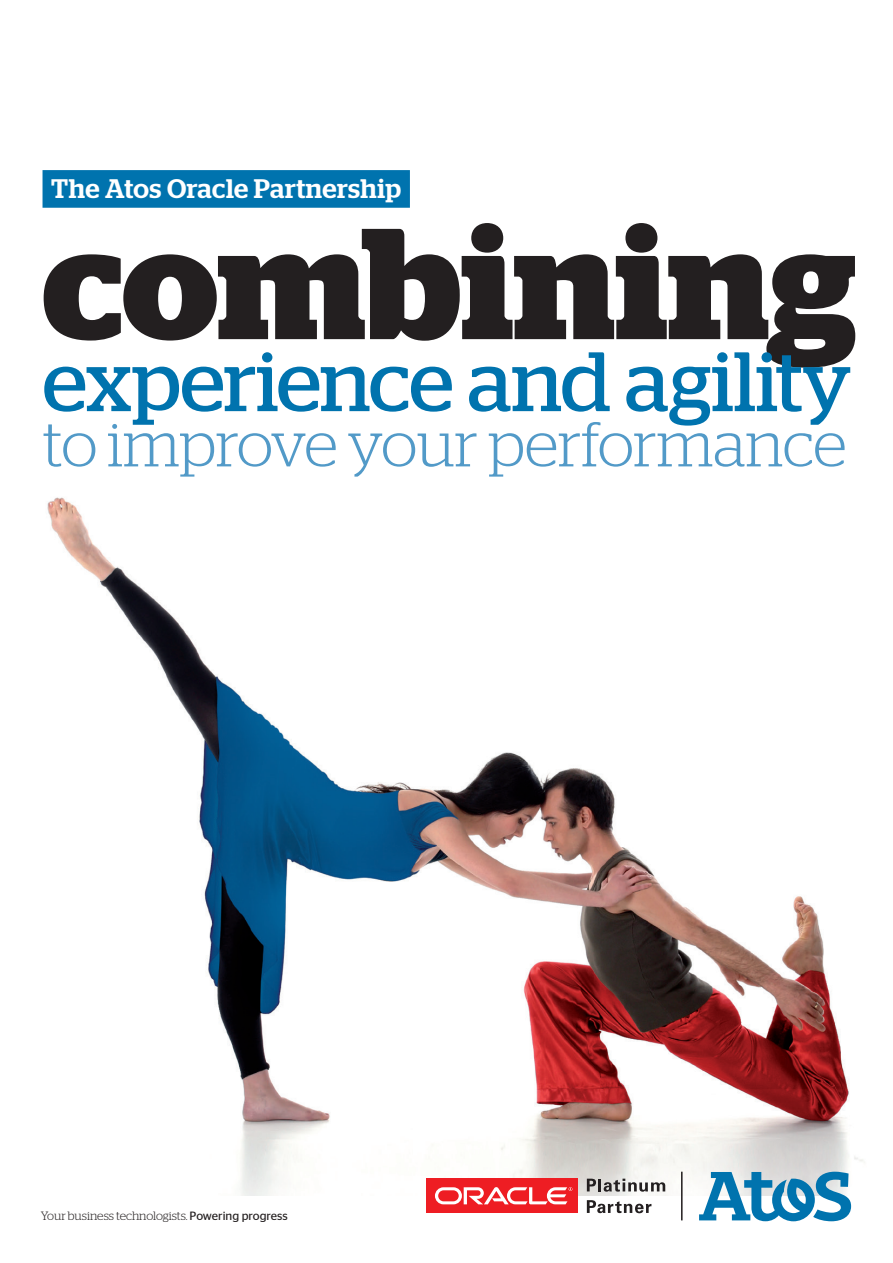
<style>
.page{position:relative;width:893px;height:1263px;background:#fff}
.page>*{position:absolute;margin:0;border:0;box-sizing:border-box;transform-origin:0 0}
.t1{font:700 157.5px "Stag";color:#231f20}
.t2{font:84px "Stag";letter-spacing:-.01em;color:#0073ae}
.t3{font:300 63px "Stag";letter-spacing:-.01em;color:#529ac8}
.t4{font:500 26.85px "Stag";letter-spacing:.015em;color:#fff}
.t5{font:300 12px "Stag";color:#231f20}
.s1{font-family:"Stag Sans";font-weight:400}
</style>
<div class="page">
<img style="left:47px;top:497px;width:818px;height:698px">
<svg style="left:699px;top:1172px;width:152px;height:49px"></svg>
<hr style="left:681px;top:1172px;width:2px;height:48px;background:#231f20">
<div style="left:426px;top:1179px;width:152px;height:34px;background:#ee1d23"></div>
<svg style="left:435px;top:1187px;width:137px;height:17px"></svg>
<svg style="left:587px;top:1178px;width:78px;height:14px"></svg>
<svg style="left:587px;top:1200px;width:64px;height:13px"></svg>
<div style="left:43px;top:170px;width:367px;height:38px;background:#0073ae"></div>
<h3 class="t4" style="left:51px;top:173px;width:351px">The Atos Oracle Partnership</h3>
<h1 class="t1" style="left:43px;top:192px;width:815px">combining</h1>
<h2 class="t2" style="left:43px;top:333px;width:811px">experience and agility</h2>
<h3 class="t3" style="left:43px;top:409px;width:805px">to improve your performance</h3>
<p class="t5" style="left:41px;top:1209px;width:249px">Your business technologists. <span class="s1">Powering progress</span></p>
</div>
